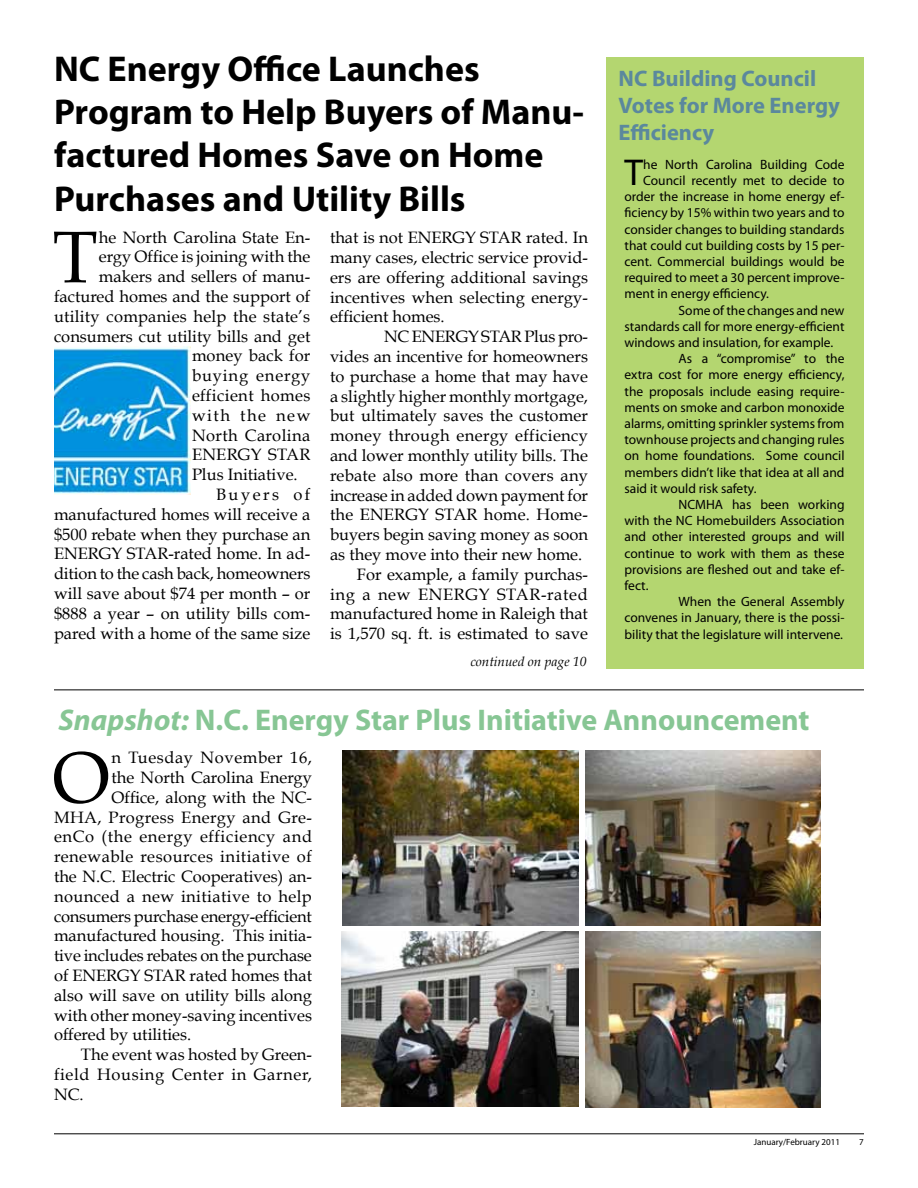
<style>
.page{position:relative;width:918px;height:1188px;background:#fff}
.page>*{position:absolute;margin:0;border:0;box-sizing:border-box;transform-origin:0 0}
.t1{font:73.2px "Book Antiqua";color:#000}
.t2{font:37.5px "Myriad Pro";color:#000}
.t3{font:700 36px/43.2px "Myriad Pro";color:#000}
.t4{font:700 30px "Myriad Pro";color:#87c694}
.t5{font:700 22.5px/27px "Myriad Pro";color:#5b889d}
.t6{font:16.5px/19.8px "Book Antiqua";color:#000;text-align:justify}
.t7{font:16.5px "Book Antiqua";letter-spacing:.025em;color:#000}
.t8{font:16.5px "Book Antiqua";letter-spacing:.04em;color:#000}
.t9{font:16.5px "Book Antiqua";letter-spacing:.03em;color:#000}
.t10{font:16.5px "Book Antiqua";letter-spacing:.02em;color:#000}
.t11{font:16.5px "Book Antiqua";letter-spacing:.035em;color:#000}
.t12{font:16.5px "Book Antiqua";letter-spacing:.055em;color:#000}
.t13{font:16.5px "Book Antiqua";letter-spacing:.09em;color:#000}
.t14{font:16.5px "Book Antiqua";letter-spacing:.155em;color:#000}
.t15{font:13.5px "Myriad Pro";color:#000}
.t16{font:italic 13.5px "Book Antiqua";color:#000}
.t17{font:9px "Myriad Pro";color:#000}
.s1{font-style:italic}
</style>
<div class="page">
<hr style="left:54px;top:1134px;width:810px;height:1px;background:#000">
<img style="left:342px;top:750px;width:237px;height:175px">
<div style="left:606px;top:57px;width:258px;height:612px;background:#b4d670"></div>
<img style="left:54px;top:346px;width:136px;height:149px">
<hr style="left:54px;top:690px;width:810px;height:1px;background:#000">
<img style="left:342px;top:931px;width:237px;height:176px">
<img style="left:586px;top:931px;width:235px;height:177px">
<img style="left:586px;top:750px;width:234px;height:176px">
<h3 class="t3" style="left:54px;top:46px;width:532px">NC Energy Office Launches<br>Program to Help Buyers of Manu&shy;factured Homes Save on Home<br>Purchases and Utility Bills</h3>
<h1 class="t1" style="left:53px;top:212px;width:46px">T</h1>
<p class="t6" style="left:99px;top:227px;width:213px">he North Carolina State En-</p>
<p class="t6" style="left:99px;top:247px;width:213px">ergy Office is joining with the</p>
<p class="t6" style="left:99px;top:267px;width:213px">makers and sellers of manu-</p>
<p class="t6" style="left:54px;top:287px;width:258px">factured homes and the support of</p>
<p class="t6" style="left:54px;top:306px;width:258px">utility companies help the state’s</p>
<p class="t6" style="left:54px;top:326px;width:258px">consumers cut utility bills and get</p>
<p class="t6" style="left:192px;top:346px;width:120px">money back for</p>
<p class="t12" style="left:192px;top:365px;width:120px">buying energy</p>
<p class="t7" style="left:192px;top:385px;width:120px">efficient homes</p>
<p class="t13" style="left:192px;top:405px;width:120px">with the new</p>
<p class="t7" style="left:192px;top:425px;width:120px">North Carolina</p>
<p class="t6" style="left:192px;top:445px;width:120px">ENERGY STAR</p>
<p class="t6" style="left:192px;top:465px;width:107px">Plus Initiative.</p>
<p class="t14" style="left:216px;top:484px;width:96px">Buyers of</p>
<p class="t6" style="left:54px;top:504px;width:258px">manufactured homes will receive a</p>
<p class="t6" style="left:54px;top:524px;width:258px">$500 rebate when they purchase an</p>
<p class="t6" style="left:54px;top:544px;width:258px">ENERGY STAR-rated home. In ad-</p>
<p class="t6" style="left:54px;top:564px;width:258px">dition to the cash back, homeowners</p>
<p class="t6" style="left:54px;top:584px;width:258px">will save about $74 per month – or</p>
<p class="t6" style="left:54px;top:603px;width:258px">$888 a year – on utility bills com-</p>
<p class="t6" style="left:54px;top:623px;width:258px">pared with a home of the same size</p>
<p class="t6" style="left:330px;top:228px;width:260px">that is not ENERGY STAR rated. In many cases, electric service provid&shy;ers are offering additional savings incentives when selecting energy&shy;efficient homes.</p>
<p class="t6" style="left:384px;top:327px;width:206px">NC ENERGY STAR Plus pro-</p>
<p class="t6" style="left:330px;top:346px;width:260px">vides an incentive for homeowners</p>
<p class="t6" style="left:330px;top:366px;width:260px">to purchase a home that may have</p>
<p class="t6" style="left:330px;top:386px;width:260px">a slightly higher monthly mortgage,</p>
<p class="t6" style="left:330px;top:406px;width:259px">but ultimately saves the customer</p>
<p class="t10" style="left:330px;top:425px;width:260px">money through energy efficiency</p>
<p class="t6" style="left:330px;top:445px;width:260px">and lower monthly utility bills. The</p>
<p class="t6" style="left:330px;top:465px;width:260px">rebate also more than covers any</p>
<p class="t6" style="left:330px;top:485px;width:260px">increase in added down payment for</p>
<p class="t6" style="left:330px;top:505px;width:259px">the ENERGY STAR home. Home-</p>
<p class="t6" style="left:330px;top:525px;width:260px">buyers begin saving money as soon</p>
<p class="t6" style="left:330px;top:544px;width:254px">as they move into their new home.</p>
<p class="t6" style="left:357px;top:564px;width:232px">For example, a family purchas-</p>
<p class="t8" style="left:330px;top:584px;width:259px">ing a new ENERGY STAR-rated</p>
<p class="t6" style="left:330px;top:604px;width:260px">manufactured home in Raleigh that</p>
<p class="t6" style="left:330px;top:624px;width:260px">is 1,570 sq. ft. is estimated to save</p>
<p class="t16" style="left:470px;top:654px;width:118px">continued on page 10</p>
<h3 class="t5" style="left:619px;top:64px;width:223px">NC Building Council<br>Votes for More Energy<br>Efficiency</h3>
<h2 class="t2" style="left:625px;top:152px;width:20px">T</h2>
<p class="t15" style="left:643px;top:157px;width:203px">he North Carolina Building Code</p>
<p class="t15" style="left:643px;top:173px;width:203px">Council recently met to decide to</p>
<p class="t15" style="left:625px;top:189px;width:222px">order the increase in home energy ef-</p>
<p class="t15" style="left:625px;top:206px;width:221px">ficiency by 15% within two years and to</p>
<p class="t15" style="left:625px;top:222px;width:221px">consider changes to building standards</p>
<p class="t15" style="left:625px;top:238px;width:221px">that could cut building costs by 15 per-</p>
<p class="t15" style="left:625px;top:254px;width:222px">cent. Commercial buildings would be</p>
<p class="t15" style="left:625px;top:270px;width:221px">required to meet a 30 percent improve-</p>
<p class="t15" style="left:625px;top:287px;width:146px">ment in energy efficiency.</p>
<p class="t15" style="left:679px;top:303px;width:167px">Some of the changes and new</p>
<p class="t15" style="left:625px;top:319px;width:222px">standards call for more energy-efficient</p>
<p class="t15" style="left:625px;top:335px;width:210px">windows and insulation, for example.</p>
<p class="t15" style="left:679px;top:351px;width:167px">As a “compromise” to the</p>
<p class="t15" style="left:625px;top:368px;width:221px">extra cost for more energy efficiency,</p>
<p class="t15" style="left:625px;top:384px;width:221px">the proposals include easing require-</p>
<p class="t15" style="left:625px;top:400px;width:221px">ments on smoke and carbon monoxide</p>
<p class="t15" style="left:625px;top:416px;width:221px">alarms, omitting sprinkler systems from</p>
<p class="t15" style="left:625px;top:432px;width:222px">townhouse projects and changing rules</p>
<p class="t15" style="left:625px;top:449px;width:222px">on home foundations. Some council</p>
<p class="t15" style="left:625px;top:465px;width:222px">members didn’t like that idea at all and</p>
<p class="t15" style="left:625px;top:481px;width:134px">said it would risk safety.</p>
<p class="t15" style="left:679px;top:497px;width:168px">NCMHA has been working</p>
<p class="t15" style="left:625px;top:513px;width:221px">with the NC Homebuilders Association</p>
<p class="t15" style="left:625px;top:530px;width:222px">and other interested groups and will</p>
<p class="t15" style="left:625px;top:546px;width:221px">continue to work with them as these</p>
<p class="t15" style="left:625px;top:562px;width:222px">provisions are fleshed out and take ef-</p>
<p class="t15" style="left:625px;top:578px;width:26px">fect.</p>
<p class="t15" style="left:679px;top:594px;width:167px">When the General Assembly</p>
<p class="t15" style="left:625px;top:611px;width:221px">convenes in January, there is the possi-</p>
<p class="t15" style="left:625px;top:627px;width:220px">bility that the legislature will intervene.</p>
<h3 class="t4" style="left:59px;top:701px;width:753px"><span class="s1">Snapshot:</span> N.C. Energy Star Plus Initiative Announcement</h3>
<h1 class="t1" style="left:52px;top:733px;width:59px">O</h1>
<p class="t11" style="left:112px;top:747px;width:202px">n Tuesday November 16,</p>
<p class="t6" style="left:112px;top:767px;width:202px">the North Carolina Energy</p>
<p class="t6" style="left:112px;top:787px;width:202px">Office, along with the NC-</p>
<p class="t7" style="left:54px;top:807px;width:260px">MHA, Progress Energy and Gre-</p>
<p class="t8" style="left:54px;top:827px;width:260px">enCo (the energy efficiency and</p>
<p class="t9" style="left:54px;top:846px;width:259px">renewable resources initiative of</p>
<p class="t6" style="left:54px;top:866px;width:260px">the N.C. Electric Cooperatives) an-</p>
<p class="t7" style="left:54px;top:886px;width:259px">nounced a new initiative to help</p>
<p class="t6" style="left:54px;top:906px;width:259px">consumers purchase energy-efficient</p>
<p class="t6" style="left:54px;top:926px;width:260px">manufactured housing. This initia-</p>
<p class="t6" style="left:54px;top:946px;width:259px">tive includes rebates on the purchase</p>
<p class="t6" style="left:54px;top:965px;width:260px">of ENERGY STAR rated homes that</p>
<p class="t6" style="left:54px;top:985px;width:260px">also will save on utility bills along</p>
<p class="t6" style="left:54px;top:1005px;width:260px">with other money-saving incentives</p>
<p class="t6" style="left:54px;top:1025px;width:139px">offered by utilities.</p>
<p class="t6" style="left:81px;top:1045px;width:233px">The event was hosted by Green-</p>
<p class="t8" style="left:54px;top:1064px;width:260px">field Housing Center in Garner,</p>
<p class="t6" style="left:54px;top:1084px;width:31px">NC.</p>
<p class="t17" style="left:754px;top:1137px;width:88px">January/February 2011</p>
<p class="t17" style="left:859px;top:1137px;width:6px">7</p>
</div>
